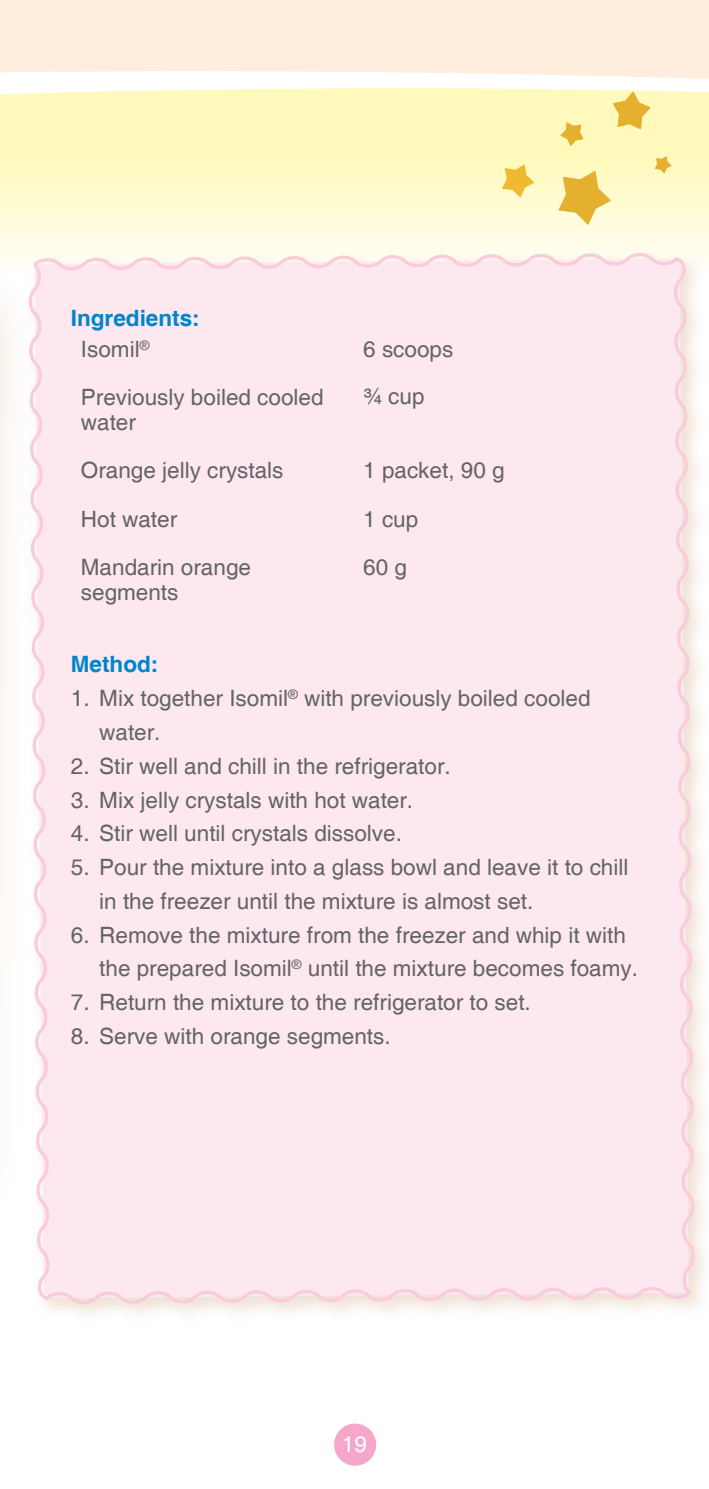
<style>
.page{position:relative;width:709px;height:1489px;background:#fff}
.page>*{position:absolute;margin:0;border:0;box-sizing:border-box;transform-origin:0 0}
.t1{font:22.5px/25px "Helvetica";color:#636466}
.t2{font:700 22.5px "Helvetica";color:#0084cb}
.t3{font:22.5px "Helvetica";color:#fff}
</style>
<div class="page">
<div style="left:334px;top:1423px;width:42px;height:42px;background:#f5a7c9;border-radius:50%"></div>
<svg style="left:0;top:140px;width:709px;height:112px;background:#fffbcd"></svg>
<div style="left:20px;top:244px;width:689px;height:1082px;background:#ebd5c3;opacity:.75"></div>
<div style="left:24px;top:248px;width:675px;height:1060px;background:#fde8f0"></div>
<div style="left:0;top:252px;width:33px;height:968px;background:#fefdfc"></div>
<div style="left:0;top:103px;width:709px;height:37px;background:#fffabc"></div>
<svg style="left:0;top:0;width:709px;height:103px;fill:#ffeddd"></svg>
<svg style="left:613px;top:91px;width:37px;height:38px"></svg>
<svg style="left:560px;top:122px;width:23px;height:24px"></svg>
<svg style="left:558px;top:171px;width:53px;height:54px;background:#f2d47d"></svg>
<svg style="left:502px;top:164px;width:32px;height:34px"></svg>
<svg style="left:654px;top:156px;width:17px;height:18px"></svg>
<p class="t2" style="left:71px;top:304px;width:130px">Ingredients:</p>
<p class="t1" style="left:81px;top:337px;width:70px">Isomil<sup>®</sup></p>
<p class="t1" style="left:363px;top:337px;width:92px">6 scoops</p>
<p class="t1" style="left:81px;top:385px;width:244px">Previously boiled cooled water</p>
<p class="t1" style="left:363px;top:385px;width:63px">¾ cup</p>
<p class="t1" style="left:81px;top:458px;width:204px">Orange jelly crystals</p>
<p class="t1" style="left:363px;top:458px;width:143px">1 packet, 90 g</p>
<p class="t1" style="left:81px;top:508px;width:98px">Hot water</p>
<p class="t1" style="left:363px;top:508px;width:57px">1 cup</p>
<p class="t1" style="left:81px;top:555px;width:172px">Mandarin orange segments</p>
<p class="t1" style="left:363px;top:555px;width:45px">60 g</p>
<p class="t2" style="left:71px;top:650px;width:89px">Method:</p>
<p class="t1" style="left:71px;top:686px;width:521px">1 . Mix together Isomil<sup>®</sup> with previously boiled cooled</p>
<p class="t1" style="left:99px;top:720px;width:63px">water.</p>
<p class="t1" style="left:71px;top:754px;width:381px">2. Stir well and chill in the refrigerator.</p>
<p class="t1" style="left:71px;top:787px;width:344px">3. Mix jelly crystals with hot water.</p>
<p class="t1" style="left:71px;top:821px;width:332px">4. Stir well until crystals dissolve.</p>
<p class="t1" style="left:99px;top:851px;width:530px;line-height:33.8px;text-indent:-28px">5. Pour the mixture into a glass bowl and leave it to chill in the freezer until the mixture is almost set.</p>
<p class="t1" style="left:99px;top:918px;width:540px;line-height:33.8px;text-indent:-28px">6. Remove the mixture from the freezer and whip it with the prepared Isomil<sup>®</sup> until the mixture becomes foamy.</p>
<p class="t1" style="left:71px;top:990px;width:461px">7. Return the mixture to the refrigerator to set.</p>
<p class="t1" style="left:71px;top:1024px;width:321px">8. Serve with orange segments.</p>
<p class="t3" style="left:342px;top:1430px;width:27px">1 9</p>
</div>
